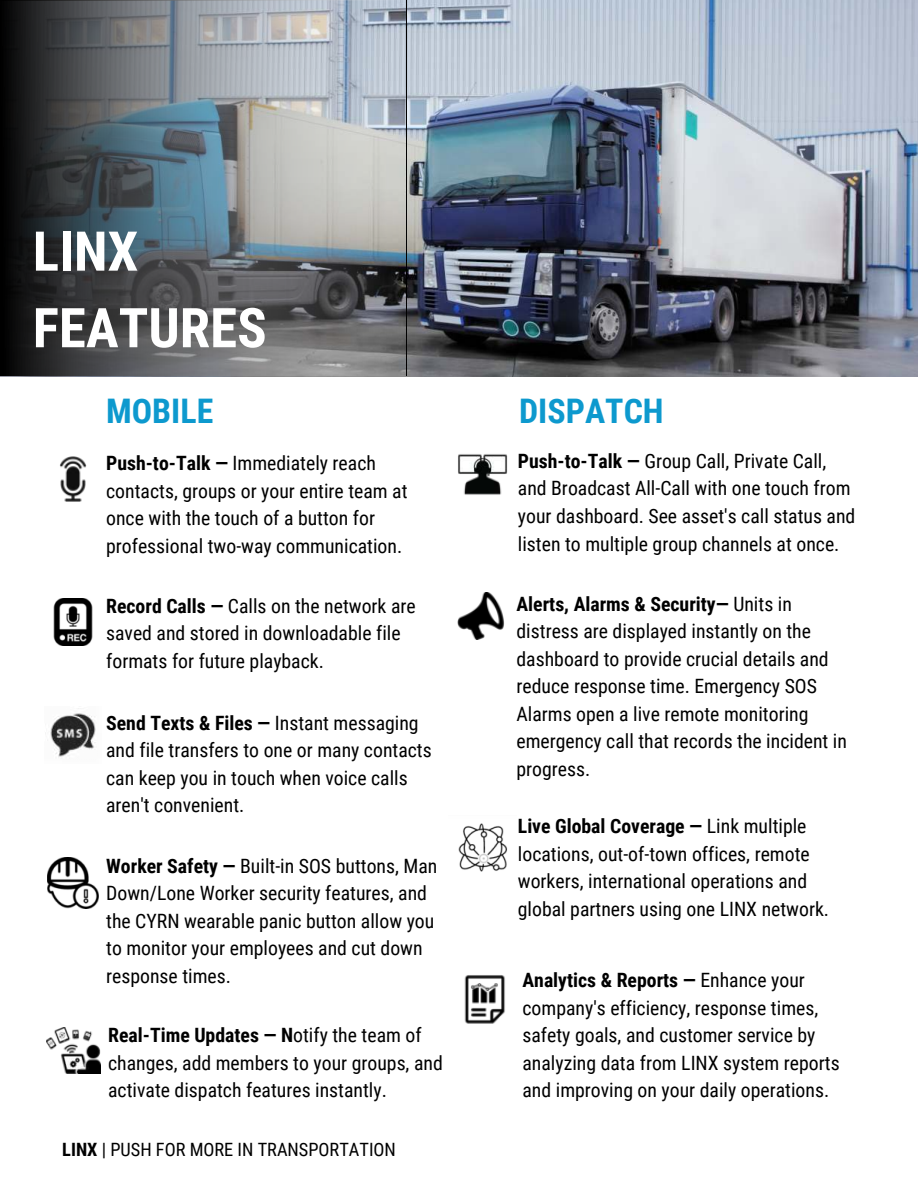
<style>
.page{position:relative;width:918px;height:1188px;background:#fff}
.page>*{position:absolute;margin:0;border:0;box-sizing:border-box;transform-origin:0 0}
.t1{font:700 54.9px/76.7px "Roboto Condensed";color:#fff}
.t2{font:700 33.9px "Roboto Condensed";color:#0d99ce}
.t3{font:19.8px/27.5px "Roboto Condensed";color:#000}
.t4{font:18.3px "Roboto Condensed";color:#000}
.s1{font-weight:700}
</style>
<div class="page">
<img style="left:406px;top:0;width:512px;height:376px">
<svg style="left:0;top:0;width:406px;height:376px;background:#6c7377"></svg>
<img style="left:60px;top:456px;width:27px;height:46px">
<img style="left:53px;top:598px;width:40px;height:47px">
<img style="left:45px;top:708px;width:51px;height:49px">
<img style="left:48px;top:858px;width:50px;height:50px">
<img style="left:46px;top:1028px;width:54px;height:46px">
<img style="left:458px;top:454px;width:49px;height:41px">
<img style="left:458px;top:592px;width:46px;height:48px">
<img style="left:458px;top:823px;width:49px;height:49px">
<img style="left:464px;top:975px;width:41px;height:49px">
<h1 class="t1" style="left:33px;top:211px;width:235px">LINX<br>FEATURES</h1>
<h2 class="t2" style="left:106px;top:387px;width:109px">MOBILE</h2>
<h2 class="t2" style="left:519px;top:387px;width:146px">DISPATCH</h2>
<p class="t3" style="left:518px;top:446px;width:339px"><span class="s1">Push-to-Talk —</span> Group Call, Private Call, and Broadcast All-Call with one touch from your dashboard. See asset's call status and listen to multiple group channels at once.</p>
<p class="t3" style="left:106px;top:449px;width:303px"><span class="s1">Push-to-Talk —</span> Immediately reach contacts, groups or your entire team at once with the touch of a button for professional two-way communication.</p>
<p class="t3" style="left:106px;top:591px;width:311px"><span class="s1">Record Calls —</span> Calls on the network are saved and stored in downloadable file formats for future playback.</p>
<p class="t3" style="left:106px;top:708px;width:327px"><span class="s1">Send Texts &amp; Files —</span> Instant messaging and file transfers to one or many contacts can keep you in touch when voice calls aren't convenient.</p>
<p class="t3" style="left:106px;top:851px;width:333px"><span class="s1">Worker Safety —</span> Built-in SOS buttons, Man Down/Lone Worker security features, and the CYRN wearable panic button allow you to monitor your employees and cut down response times.</p>
<p class="t3" style="left:108px;top:1021px;width:336px"><span class="s1">Real-Time Updates — N</span>otify the team of changes, add members to your groups, and activate dispatch features instantly.</p>
<p class="t4" style="left:62px;top:1137px;width:335px"><span class="s1">LINX</span> | PUSH FOR MORE IN TRANSPORTATION</p>
<p class="t3" style="left:517px;top:589px;width:332px"><span class="s1">Alerts, Alarms &amp; Security—</span> Units in distress are displayed instantly on the dashboard to provide crucial details and reduce response time. Emergency SOS Alarms open a live remote monitoring emergency call that records the incident in progress.</p>
<p class="t3" style="left:518px;top:812px;width:313px"><span class="s1">Live Global Coverage —</span> Link multiple locations, out-of-town offices, remote workers, international operations and global partners using one LINX network.</p>
<p class="t3" style="left:523px;top:966px;width:319px"><span class="s1">Analytics &amp; Reports —</span> Enhance your company's efficiency, response times, safety goals, and customer service by analyzing data from LINX system reports and improving on your daily operations.</p>
</div>
